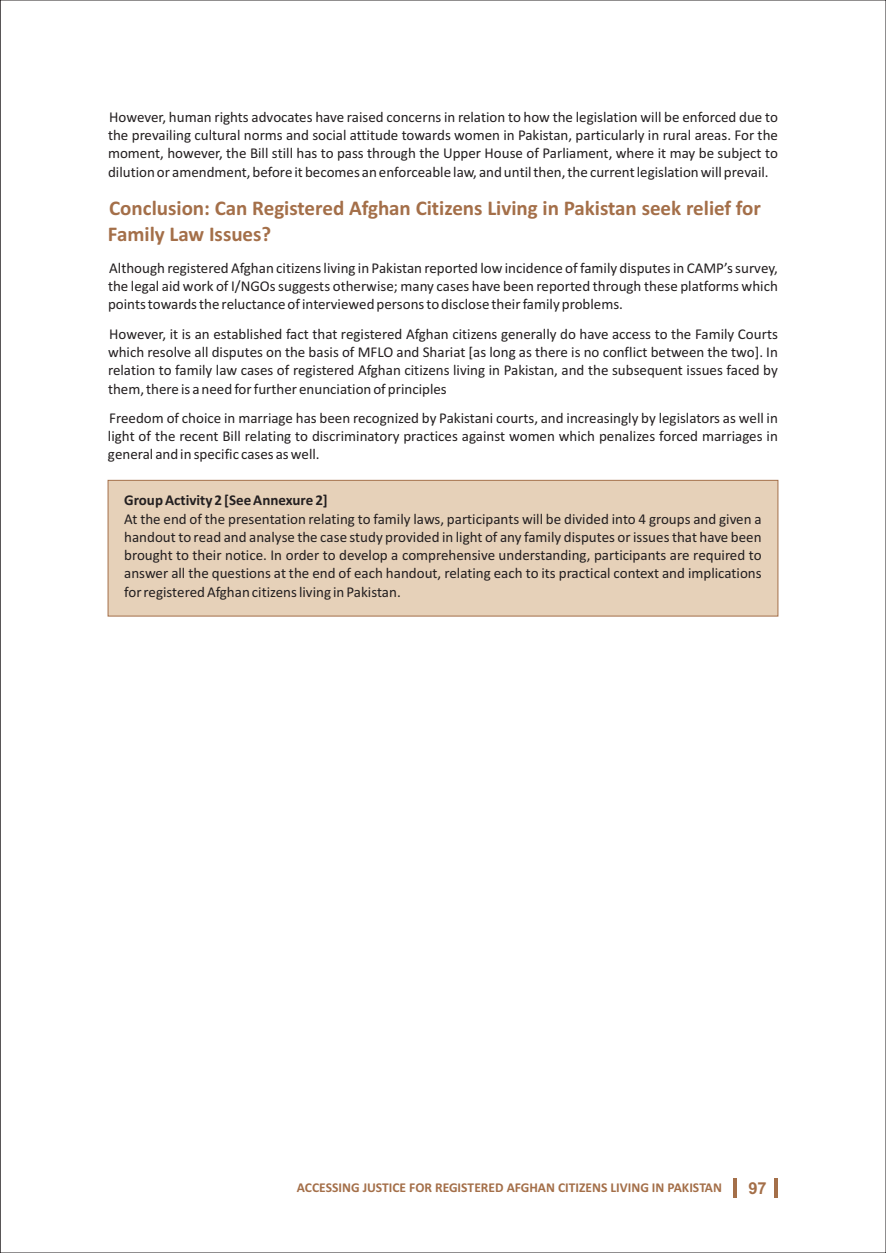
<style>
.page{position:relative;width:886px;height:1253px;background:#fff}
.page>*{position:absolute;margin:0;border:0;box-sizing:border-box;transform-origin:0 0}
.t1{font:700 21px/25.7px "Calibri";color:#a46f49}
.t2{font:700 16.5px "Arial";color:#a46f49}
.t3{font:15px/18.3px "Calibri";color:#231f20;text-align:justify}
.t4{font:700 15px "Calibri";color:#231f20}
.t5{font:700 13.5px "Calibri";color:#a46f49}
</style>
<div class="page">
<div style="left:107px;top:479px;width:671px;height:138px;background:#e6d1b9"></div>
<hr style="left:733px;top:1178px;width:3px;height:19px;background:#a46f49">
<hr style="left:774px;top:1178px;width:4px;height:19px;background:#a46f49">
<p class="t3" style="left:108px;top:109px;width:671px">However, human rights advocates have raised concerns in relation to how the legislation will be enforced due to the prevailing cultural norms and social attitude towards women in Pakistan, particularly in rural areas. For the moment, however, the Bill still has to pass through the Upper House of Parliament, where it may be subject to dilution or amendment,before it becomes an enforceable law, and until then, the current legislation will prevail.</p>
<h1 class="t1" style="left:108px;top:197px;width:654px">Conclusion: Can Registered Afghan Citizens Living in Pakistan seek relief for<br>Family Law Issues?</h1>
<p class="t3" style="left:108px;top:260px;width:671px">Although registered Afghan citizens living in Pakistan reported low incidence of family disputes in CAMP’s survey, the legal aid work of I/NGOs suggests otherwise; many cases have been reported through these platforms which points towards the reluctance of interviewed persons to disclose their family problems.</p>
<p class="t3" style="left:108px;top:326px;width:671px">However, it is an established fact that registered Afghan citizens generally do have access to the Family Courts which resolve all disputes on the basis of MFLO and Shariat [as long as there is no conflict between the two]. In relation to family law cases of registered Afghan citizens living in Pakistan, and the subsequent issues faced by them, there is a need for further enunciation of principles</p>
<p class="t3" style="left:108px;top:410px;width:671px">Freedom of choice in marriage has been recognized by Pakistani courts, and increasingly by legislators as well in light of the recent Bill relating to discriminatory practices against women which penalizes forced marriages in general and in specific cases as well.</p>
<p class="t4" style="left:124px;top:494px;width:205px">Group Activity 2 [See Annexure 2]</p>
<p class="t3" style="left:124px;top:511px;width:639px">At the end of the presentation relating to family laws, participants will be divided into 4 groups and given a handout to read and analyse the case study provided in light of any family disputes or issues that have been brought to their notice. In order to develop a comprehensive understanding, participants are required to answer all the questions at the end of each handout, relating each to its practical context and implications for registered Afghan citizens living in Pakistan.</p>
<p class="t5" style="left:297px;top:1182px;width:426px">ACCESSING JUSTICE FOR REGISTERED AFGHAN CITIZENS LIVING IN PAKISTAN</p>
<p class="t2" style="left:748px;top:1182px;width:20px">97</p>
</div>
